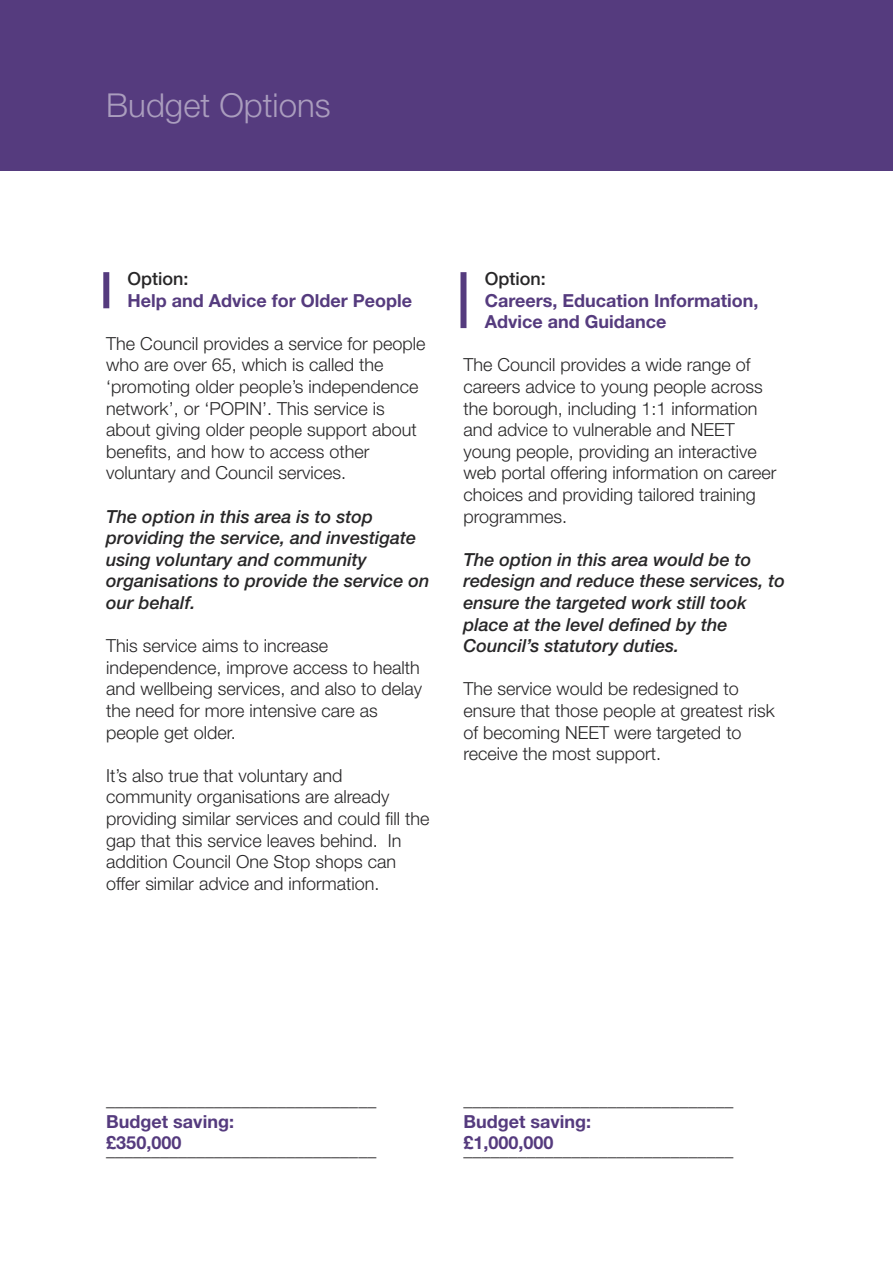
<style>
.page{position:relative;width:893px;height:1263px;background:#fff}
.page>*{position:absolute;margin:0;border:0;box-sizing:border-box;transform-origin:0 0}
.t1{font:300 33px "Helvetica Neue LT Std";color:#aa9dbe}
.t2{font:300 18px/21.6px "Helvetica Neue LT Std";color:#272627}
.t3{font:italic 500 18px/21.6px "Helvetica Neue LT Std";color:#272627}
.t4{font:700 18px/21.6px "Helvetica Neue LT Std";color:#553b7e}
.t5{font:700 18px "Helvetica Neue LT Std";color:#272627}
.t6{font:500 18px "Helvetica Neue LT Std";color:#272627}
</style>
<div class="page">
<div style="left:103px;top:272px;width:6px;height:36px;background:#553b7e"></div>
<div style="left:460px;top:272px;width:6px;height:56px;background:#553b7e"></div>
<div style="left:0;top:0;width:893px;height:170px;background:#553b7e"></div>
<h1 class="t1" style="left:106px;top:93px;width:226px">Budget Options</h1>
<p class="t6" style="left:128px;top:272px;width:63px">Option:</p>
<p class="t4" style="left:128px;top:291px;width:286px">Help and Advice for Older People</p>
<p class="t2" style="left:106px;top:334px;width:321px">The Council provides a service for people who are over 65, which is called the ‘promoting older people’s independence network’, or ‘POPIN’. This service is about giving older people support about benefits, and how to access other voluntary and Council services.</p>
<p class="t3" style="left:106px;top:507px;width:325px">The option in this area is to stop providing the service, and investigate using voluntary and community organisations to provide the service on our behalf.</p>
<p class="t2" style="left:106px;top:637px;width:317px">This service aims to increase independence, improve access to health and wellbeing services, and also to delay the need for more intensive care as people get older.</p>
<p class="t2" style="left:106px;top:766px;width:325px">It’s also true that voluntary and community organisations are already providing similar services and could fill the gap that this service leaves behind. In addition Council One Stop shops can offer similar advice and information.</p>
<p class="t6" style="left:485px;top:272px;width:63px">Option:</p>
<p class="t4" style="left:485px;top:291px;width:275px">Careers, Education Information,<br>Advice and Guidance</p>
<p class="t2" style="left:463px;top:356px;width:315px">The Council provides a wide range of careers advice to young people across the borough, including 1:1 information and advice to vulnerable and NEET young people, providing an interactive web portal offering information on career choices and providing tailored training programmes.</p>
<p class="t3" style="left:463px;top:550px;width:323px">The option in this area would be to redesign and reduce these services, to ensure the targeted work still took place at the level defined by the Council’s statutory duties.</p>
<p class="t2" style="left:463px;top:680px;width:313px">The service would be redesigned to ensure that those people at greatest risk of becoming NEET were targeted to receive the most support.</p>
<p class="t2" style="left:106px;top:1090px;width:271px">______________________________</p>
<p class="t4" style="left:106px;top:1112px;width:129px">Budget saving: £350,000</p>
<p class="t5" style="left:106px;top:1143px;width:271px">______________________________</p>
<p class="t2" style="left:463px;top:1090px;width:271px">______________________________</p>
<p class="t4" style="left:463px;top:1112px;width:129px">Budget saving: £1,000,000</p>
<p class="t5" style="left:463px;top:1143px;width:271px">______________________________</p>
</div>
